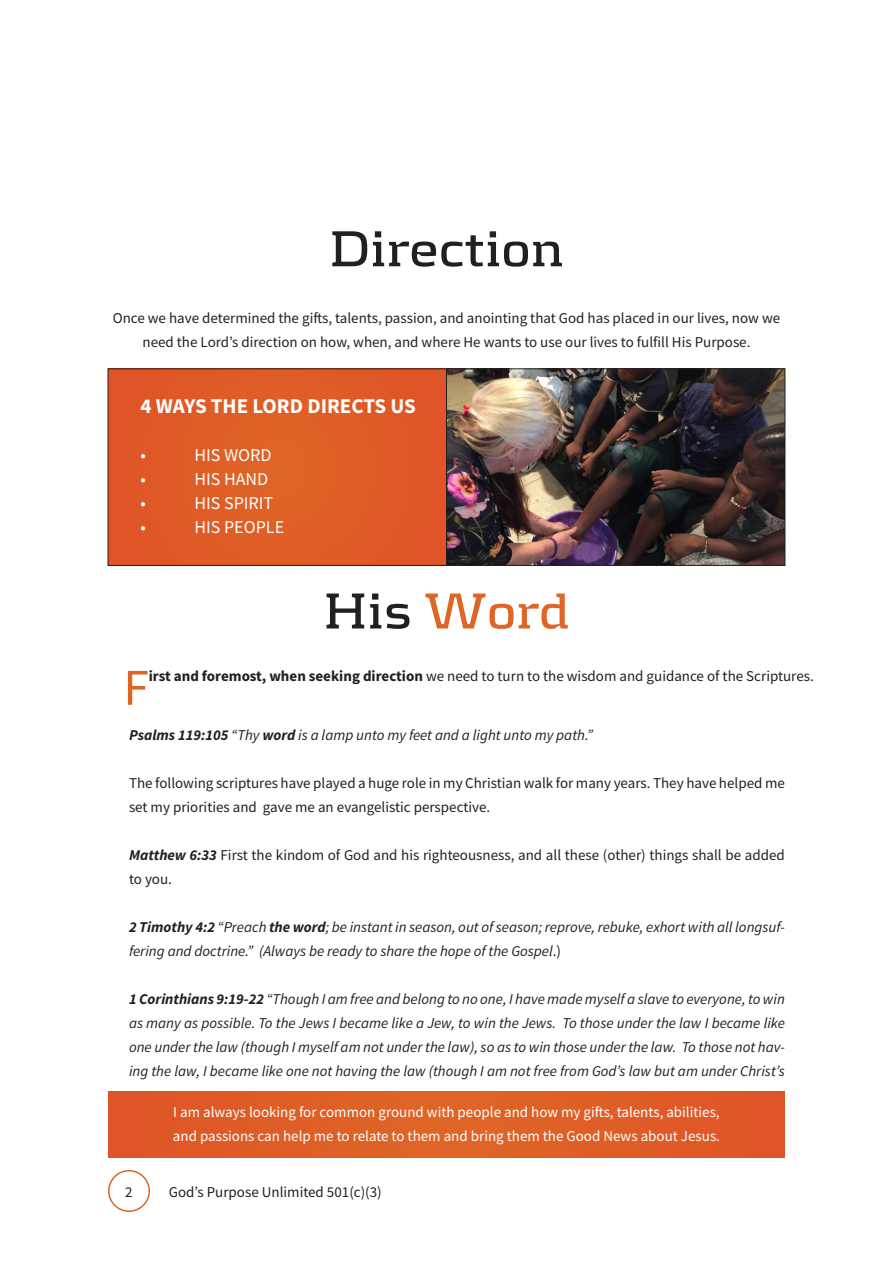
<style>
.page{position:relative;width:893px;height:1263px;background:#fff}
.page>*{position:absolute;margin:0;border:0;box-sizing:border-box;transform-origin:0 0}
.t1{font:700 52.5px "Kontrapunkt";color:#231f20}
.t2{font:700 52.5px "Kontrapunkt";color:#de6526}
.Description_Left{font:51.6px "Source Sans Pro";color:#de6526}
.Description_Left-2{font:700 21px "Source Sans Pro";color:#fff}
.Description_Left-3{font:18px "Source Sans Pro";color:#fff}
.Description_Left-4{font:italic 15px/24px "Source Sans Pro";color:#231f20}
.Description_Left-5{font:15px/24px "Source Sans Pro";color:#231f20}
.Description_Center{font:15px/24px "Source Sans Pro";color:#231f20;text-align:center}
.Description_Center-2{font:15px/24px "Source Sans Pro";color:#fff}
.s1{color:#231f20}
.s2{font-weight:700}
.s3{font-weight:700;font-style:italic}
.s4{font-style:normal}
</style>
<div class="page">
<div style="left:108px;top:1170px;width:42px;height:42px;border:2px solid #de6526;border-radius:50%"></div>
<img style="left:448px;top:371px;width:335px;height:193px">
<div style="left:446px;top:369px;width:339px;height:197px;border:1px solid #231f20"></div>
<div style="left:108px;top:369px;width:338px;height:196px;background:#df5b26"></div>
<div style="left:108px;top:369px;width:339px;height:197px;border:1px solid #231f20"></div>
<div style="left:108px;top:1091px;width:677px;height:66px;background:#df5d26"></div>
<p class="t1" style="left:329px;top:218px;width:237px">Direction</p>
<p class="Description_Center" style="left:113px;top:306px;width:669px">Once we have determined the gifts, talents, passion, and anointing that God has placed in our lives, now we need the Lord’s direction on how, when, and where He wants to use our lives to fulfill His Purpose.</p>
<p class="Description_Left-2" style="left:140px;top:392px;width:277px">4 WAYS THE LORD DIRECTS US</p>
<p class="Description_Left-3" style="left:140px;top:444px;width:7px">•</p>
<p class="Description_Left-3" style="left:194px;top:444px;width:78px">HIS WORD</p>
<p class="Description_Left-3" style="left:140px;top:468px;width:7px">•</p>
<p class="Description_Left-3" style="left:194px;top:468px;width:75px">HIS HAND</p>
<p class="Description_Left-3" style="left:140px;top:492px;width:7px">•</p>
<p class="Description_Left-3" style="left:194px;top:492px;width:80px">HIS SPIRIT</p>
<p class="Description_Left-3" style="left:140px;top:516px;width:7px">•</p>
<p class="Description_Left-3" style="left:194px;top:516px;width:91px">HIS PEOPLE</p>
<p class="t2" style="left:323px;top:580px;width:248px"><span class="s1">His</span> Word</p>
<p class="Description_Left" style="left:123px;top:655px;width:27px">F</p>
<p class="Description_Left-5" style="left:149px;top:664px;width:666px"><span class="s2">irst and foremost, when seeking direction</span> we need to turn to the wisdom and guidance of the Scriptures.</p>
<p class="Description_Left-4" style="left:129px;top:723px;width:465px"><span class="s2">Psalms 119:105</span> “Thy <span class="s2">word</span> is a lamp unto my feet and a light unto my path.”</p>
<p class="Description_Left-5" style="left:129px;top:771px;width:657px">The following scriptures have played a huge role in my Christian walk for many years. They have helped me set my priorities and gave me an evangelistic perspective.</p>
<p class="Description_Left-5" style="left:129px;top:843px;width:657px"><span class="s3">Matthew 6:33</span> First the kindom of God and his righteousness, and all these (other) things shall be added to you.</p>
<p class="Description_Left-4" style="left:129px;top:915px;width:657px"><span class="s2">2 Timothy 4:2</span> “Preach <span class="s2">the word</span>; be instant in season, out of season; reprove, rebuke, exhort with all longsuf&shy;fering and doctrine.” (Always be ready to share the hope of the Gospel<span class="s4">.)</span></p>
<p class="Description_Left-4" style="left:129px;top:987px;width:658px;text-align:justify"><span class="s2">1 Corinthians 9:19-22</span> “Though I am free and belong to no one, I have made myself a slave to everyone, to win as many as possible. To the Jews I became like a Jew, to win the Jews. To those under the law I became like one under the law (though I myself am not under the law), so as to win those under the law. To those not hav&shy;ing the law, I became like one not having the law (though I am not free from God’s law but am under Christ’s</p>
<p class="Description_Center-2" style="left:173px;top:1100px;width:549px">I am always looking for common ground with people and how my gifts, talents, abilities, and passions can help me to relate to them and bring them the Good News about Jesus.</p>
<p class="Description_Center" style="left:125px;top:1179px;width:9px">2</p>
<p class="Description_Center" style="left:169px;top:1179px;width:215px">God’s Purpose Unlimited 501(c)(3)</p>
</div>
